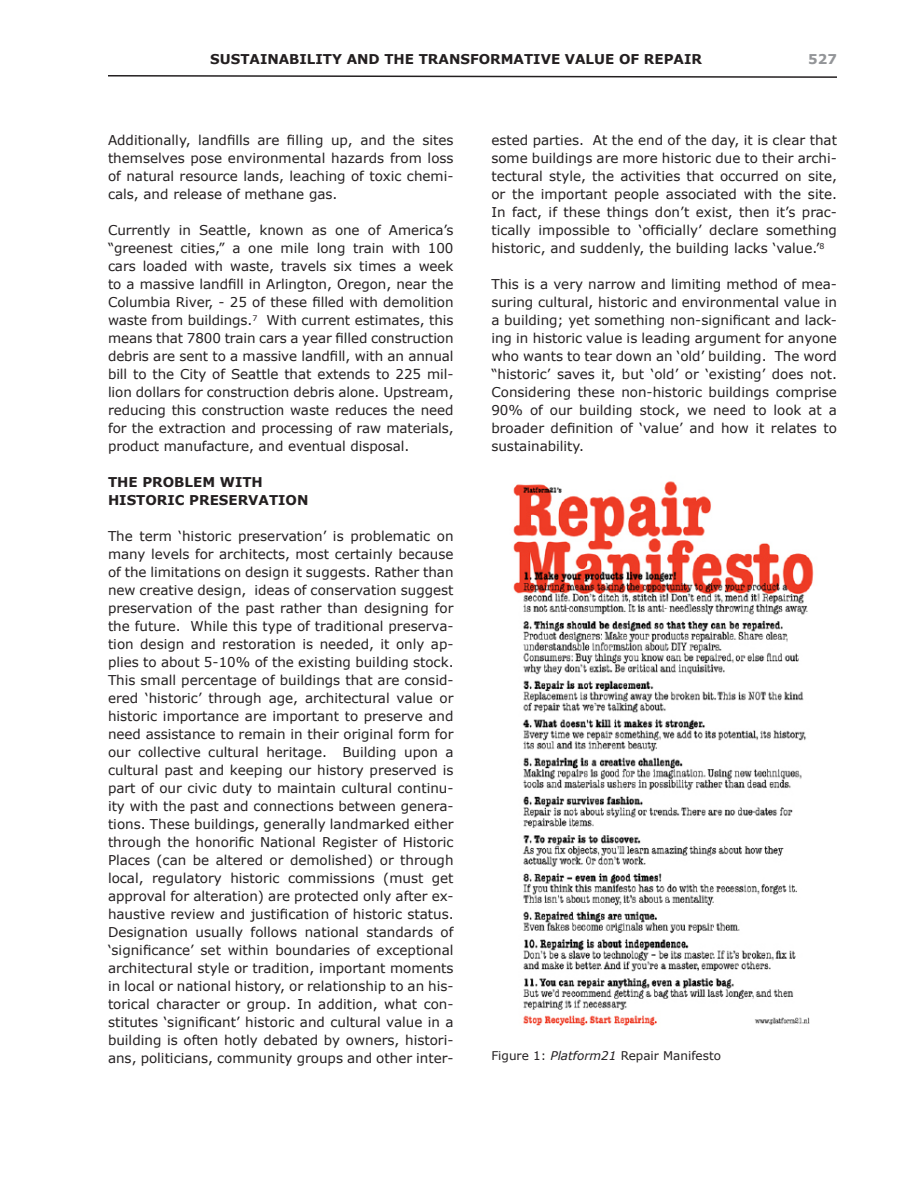
<style>
.page{position:relative;width:918px;height:1188px;background:#fff}
.page>*{position:absolute;margin:0;border:0;box-sizing:border-box;transform-origin:0 0}
.t1{font:13.5px/18px "Verdana";color:#231f20;text-align:justify}
.t2{font:700 13.5px "Verdana";color:#231f20}
.t3{font:700 13.5px "Verdana";color:#939598}
.t4{font:12px "Verdana";color:#231f20}
.s1{font-style:italic}
</style>
<div class="page">
<svg style="left:108px;top:75px;width:729px;height:3px"></svg>
<img style="left:513px;top:481px;width:301px;height:545px">
<p class="t2" style="left:210px;top:51px;width:493px">SUSTAINABILITY AND THE TRANSFORMATIVE VALUE OF REPAIR</p>
<p class="t3" style="left:808px;top:51px;width:30px">527</p>
<p class="t1" style="left:108px;top:132px;width:347px">Additionally, landfills are filling up, and the sites themselves pose environmental hazards from loss of natural resource lands, leaching of toxic chemi&shy;cals, and release of methane gas.</p>
<p class="t1" style="left:108px;top:222px;width:347px">Currently in Seattle, known as one of America’s “greenest cities,” a one mile long train with 100 cars loaded with waste, travels six times a week to a massive landfill in Arlington, Oregon, near the Columbia River, - 25 of these filled with demolition waste from buildings.<sup>7</sup> With current estimates, this means that 7800 train cars a year filled construction debris are sent to a massive landfill, with an annual bill to the City of Seattle that extends to 225 mil&shy;lion dollars for construction debris alone. Upstream, reducing this construction waste reduces the need for the extraction and processing of raw materials, product manufacture, and eventual disposal.</p>
<p class="t2" style="left:108px;top:474px;width:156px">THE PROBLEM WITH</p>
<p class="t2" style="left:108px;top:492px;width:202px">HISTORIC PRESERVATION</p>
<p class="t1" style="left:108px;top:528px;width:347px">The term ‘historic preservation’ is problematic on many levels for architects, most certainly because of the limitations on design it suggests. Rather than new creative design, ideas of conservation suggest preservation of the past rather than designing for the future. While this type of traditional preserva&shy;tion design and restoration is needed, it only ap&shy;plies to about 5-10% of the existing building stock.<br>This small percentage of buildings that are consid&shy;ered ‘historic’ through age, architectural value or historic importance are important to preserve and need assistance to remain in their original form for our collective cultural heritage. Building upon a cultural past and keeping our history preserved is part of our civic duty to maintain cultural continu&shy;ity with the past and connections between genera&shy;tions. These buildings, generally landmarked either through the honorific National Register of Historic Places (can be altered or demolished) or through local, regulatory historic commissions (must get approval for alteration) are protected only after ex&shy;haustive review and justification of historic status.<br>Designation usually follows national standards of ‘significance’ set within boundaries of exceptional architectural style or tradition, important moments in local or national history, or relationship to an his&shy;torical character or group. In addition, what con&shy;stitutes ‘significant’ historic and cultural value in a building is often hotly debated by owners, histori&shy;ans, politicians, community groups and other inter-</p>
<p class="t1" style="left:491px;top:132px;width:347px">ested parties. At the end of the day, it is clear that some buildings are more historic due to their archi&shy;tectural style, the activities that occurred on site, or the important people associated with the site.<br>In fact, if these things don’t exist, then it’s prac&shy;tically impossible to ‘officially’ declare something historic, and suddenly, the building lacks ‘value.’<sup>8</sup></p>
<p class="t1" style="left:491px;top:276px;width:347px">This is a very narrow and limiting method of mea&shy;suring cultural, historic and environmental value in a building; yet something non-significant and lack&shy;ing in historic value is leading argument for anyone who wants to tear down an ‘old’ building. The word “historic’ saves it, but ‘old’ or ‘existing’ does not.<br>Considering these non-historic buildings comprise 90% of our building stock, we need to look at a broader definition of ‘value’ and how it relates to sustainability.</p>
<p class="t4" style="left:491px;top:1048px;width:231px">Figure 1: <span class="s1">Platform21</span> Repair Manifesto</p>
</div>
